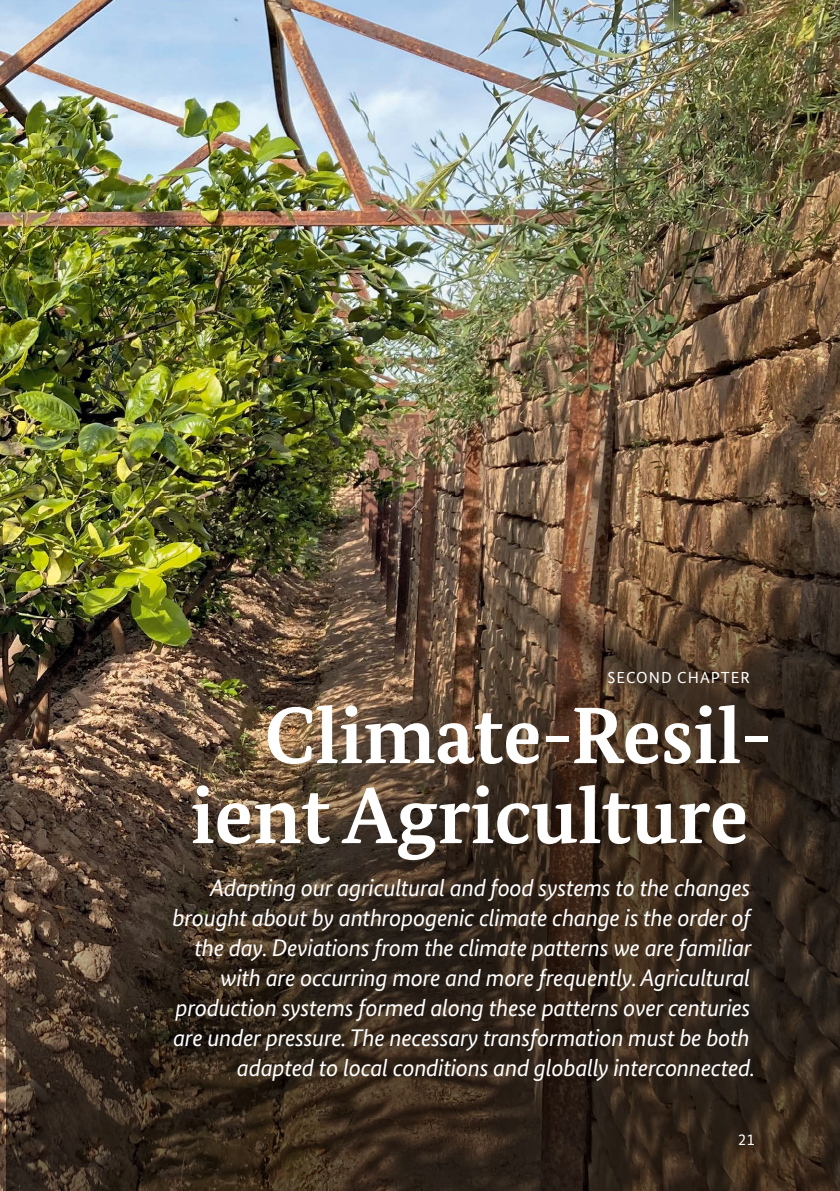
<style>
.page{position:relative;width:840px;height:1191px;background:#fff}
.page>*{position:absolute;margin:0;border:0;box-sizing:border-box;transform-origin:0 0}
.Alternative_Headline{font:700 80px/80px "Bundes Serif";color:#fff;text-align:right}
.Lead_2{font:italic 24px/30px "Bundes Sans";letter-spacing:-.015em;color:#fff;text-align:right}
.Column_Title_and_Page_Title_and_Number{font:16px "Bundes Sans";letter-spacing:.06em;color:#fff}
</style>
<div class="page">
<img style="left:1px;top:0;width:838px;height:1191px">
<img style="left:0;top:0;width:1px;height:1191px">
<img style="left:6px;top:43px;width:833px;height:1148px">
<p class="Column_Title_and_Page_Title_and_Number" style="left:607px;top:668px;width:144px">SECOND CHAPTER</p>
<h1 class="Alternative_Headline" style="left:190px;top:695px;width:582px">Climate-Resil&shy;ient Agriculture</h1>
<p class="Lead_2" style="left:172px;top:872px;width:583px">Adapting our agricultural and food systems to the changes brought about by anthropogenic climate change is the order of the day. Deviations from the climate patterns we are familiar with are occurring more and more frequently. Agricultural production systems formed along these patterns over centuries are under pressure. The necessary transformation must be both adapted to local conditions and globally interconnected.</p>
<p class="Column_Title_and_Page_Title_and_Number" style="left:737px;top:1130px;width:18px">21</p>
</div>
